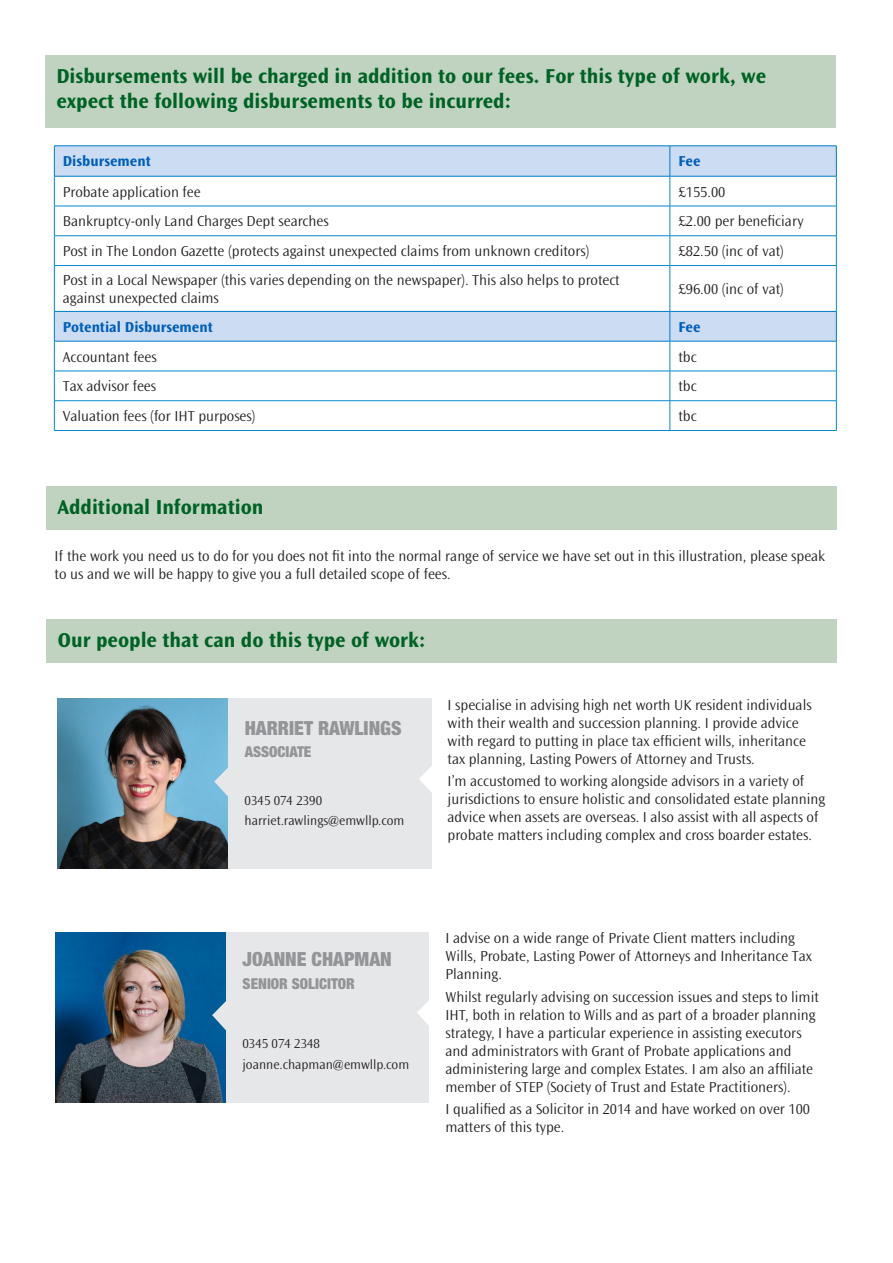
<style>
.page{position:relative;width:893px;height:1263px;background:#fff}
.page>*{position:absolute;margin:0;border:0;box-sizing:border-box;transform-origin:0 0}
.t1{font:700 21px/25.2px "Ocean Sans Std";color:#006224}
.t2{font:900 condensed 19.5px "Helvetica Neue";color:#939598}
.t3{font:300 15px/18px "Ocean Sans Std";color:#231f20}
.t4{font:700 15px "Ocean Sans Std";color:#005fb9}
.t5{font:900 condensed 15px "Helvetica Neue";color:#939598}
.t6{font:300 13.5px "Ocean Sans Std";color:#231f20}
</style>
<div class="page">
<div style="left:45px;top:55px;width:791px;height:73px;background:#bfd3c0"></div>
<svg style="left:55px;top:147px;width:781px;height:194px"></svg>
<hr style="left:54px;top:146px;width:616px;height:1px;background:#007cc7">
<hr style="left:54px;top:146px;width:1px;height:30px;background:#007cc7">
<hr style="left:670px;top:146px;width:166px;height:1px;background:#007cc7">
<hr style="left:670px;top:146px;width:1px;height:30px;background:#007cc7">
<hr style="left:836px;top:146px;width:1px;height:30px;background:#007cc7">
<hr style="left:54px;top:176px;width:616px;height:1px;background:#007cc7">
<hr style="left:54px;top:311px;width:616px;height:1px;background:#007cc7">
<svg style="left:54px;top:312px;width:1px;height:29px"></svg>
<hr style="left:54px;top:341px;width:616px;height:1px;background:#007cc7">
<hr style="left:54px;top:176px;width:1px;height:30px;background:#038ace">
<hr style="left:54px;top:206px;width:616px;height:1px;background:#038ace">
<hr style="left:54px;top:206px;width:1px;height:30px;background:#038ace">
<hr style="left:54px;top:235px;width:616px;height:1px;background:#038ace">
<svg style="left:54px;top:236px;width:1px;height:29px"></svg>
<hr style="left:54px;top:265px;width:616px;height:1px;background:#038ace">
<hr style="left:54px;top:266px;width:1px;height:45px;background:#038ace">
<hr style="left:54px;top:341px;width:1px;height:30px;background:#038ace">
<hr style="left:54px;top:371px;width:616px;height:1px;background:#038ace">
<hr style="left:54px;top:400px;width:616px;height:1px;background:#038ace">
<svg style="left:54px;top:371px;width:1px;height:59px"></svg>
<svg style="left:670px;top:176px;width:167px;height:254px"></svg>
<hr style="left:54px;top:430px;width:616px;height:1px;background:#038ace">
<hr style="left:670px;top:430px;width:166px;height:1px;background:#038ace">
<div style="left:46px;top:486px;width:791px;height:43px;background:#bfd3c0"></div>
<div style="left:46px;top:619px;width:791px;height:44px;background:#bfd3c0"></div>
<div style="left:227px;top:699px;width:204px;height:170px;background:#e6e7e9"></div>
<img style="left:57px;top:699px;width:170px;height:170px">
<svg style="left:214px;top:767px;width:14px;height:30px"></svg>
<svg style="left:419px;top:764px;width:13px;height:30px"></svg>
<div style="left:225px;top:932px;width:204px;height:170px;background:#e6e7e9"></div>
<img style="left:55px;top:932px;width:170px;height:170px">
<svg style="left:212px;top:1000px;width:14px;height:30px"></svg>
<svg style="left:417px;top:1001px;width:12px;height:24px"></svg>
<p class="t1" style="left:56px;top:64px;width:711px">Disbursements will be charged in addition to our fees. For this type of work, we expect the following disbursements to be incurred:</p>
<p class="t4" style="left:63px;top:153px;width:89px">Disbursement</p>
<p class="t4" style="left:678px;top:153px;width:24px">Fee</p>
<p class="t3" style="left:63px;top:183px;width:139px">Probate application fee</p>
<p class="t3" style="left:678px;top:183px;width:49px">£155.00</p>
<p class="t3" style="left:63px;top:213px;width:267px">Bankruptcy-only Land Charges Dept searches</p>
<p class="t3" style="left:678px;top:213px;width:127px">£2.00 per beneficiary</p>
<p class="t3" style="left:63px;top:242px;width:528px">Post in The London Gazette (protects against unexpected claims from unknown creditors)</p>
<p class="t3" style="left:678px;top:242px;width:107px">£82.50 (inc of vat)</p>
<p class="t3" style="left:63px;top:271px;width:558px">Post in a Local Newspaper (this varies depending on the newspaper). This also helps to protect against unexpected claims</p>
<p class="t3" style="left:678px;top:280px;width:107px">£96.00 (inc of vat)</p>
<p class="t4" style="left:63px;top:318px;width:151px">Potential Disbursement</p>
<p class="t4" style="left:678px;top:318px;width:24px">Fee</p>
<p class="t3" style="left:63px;top:348px;width:95px">Accountant fees</p>
<p class="t3" style="left:678px;top:348px;width:20px">tbc</p>
<p class="t3" style="left:63px;top:377px;width:95px">Tax advisor fees</p>
<p class="t3" style="left:678px;top:377px;width:20px">tbc</p>
<p class="t3" style="left:63px;top:407px;width:194px">Valuation fees (for IHT purposes)</p>
<p class="t3" style="left:678px;top:407px;width:20px">tbc</p>
<p class="t1" style="left:57px;top:494px;width:208px">Additional Information</p>
<p class="t3" style="left:55px;top:548px;width:772px">If the work you need us to do for you does not fit into the normal range of service we have set out in this illustration, please speak to us and we will be happy to give you a full detailed scope of fees.</p>
<p class="t1" style="left:58px;top:628px;width:369px">Our people that can do this type of work:</p>
<p class="t2" style="left:245px;top:712px;width:158px">HARRIET RAWLINGS</p>
<p class="t5" style="left:245px;top:739px;width:68px">ASSOCIATE</p>
<p class="t6" style="left:245px;top:793px;width:79px">0345 074 2390</p>
<p class="t6" style="left:245px;top:813px;width:161px">harriet.rawlings@emwllp.com</p>
<p class="t3" style="left:448px;top:696px;width:366px">I specialise in advising high net worth UK resident individuals with their wealth and succession planning. I provide advice with regard to putting in place tax efficient wills, inheritance tax planning, Lasting Powers of Attorney and Trusts.</p>
<p class="t3" style="left:448px;top:772px;width:379px">I’m accustomed to working alongside advisors in a variety of jurisdictions to ensure holistic and consolidated estate planning advice when assets are overseas. I also assist with all aspects of probate matters including complex and cross boarder estates.</p>
<p class="t2" style="left:243px;top:943px;width:151px">JOANNE CHAPMAN</p>
<p class="t5" style="left:243px;top:971px;width:114px">SENIOR SOLICITOR</p>
<p class="t6" style="left:242px;top:1036px;width:79px">0345 074 2348</p>
<p class="t6" style="left:242px;top:1057px;width:168px">joanne.chapman@emwllp.com</p>
<p class="t3" style="left:445px;top:930px;width:368px">I advise on a wide range of Private Client matters including<br>Wills, Probate, Lasting Power of Attorneys and Inheritance Tax<br>Planning.</p>
<p class="t3" style="left:445px;top:988px;width:375px">Whilst regularly advising on succession issues and steps to limit IHT, both in relation to Wills and as part of a broader planning strategy, I have a particular experience in assisting executors and administrators with Grant of Probate applications and administering large and complex Estates. I am also an affiliate member of STEP (Society of Trust and Estate Practitioners).</p>
<p class="t3" style="left:445px;top:1100px;width:366px">I qualified as a Solicitor in 2014 and have worked on over 100 matters of this type.</p>
</div>
